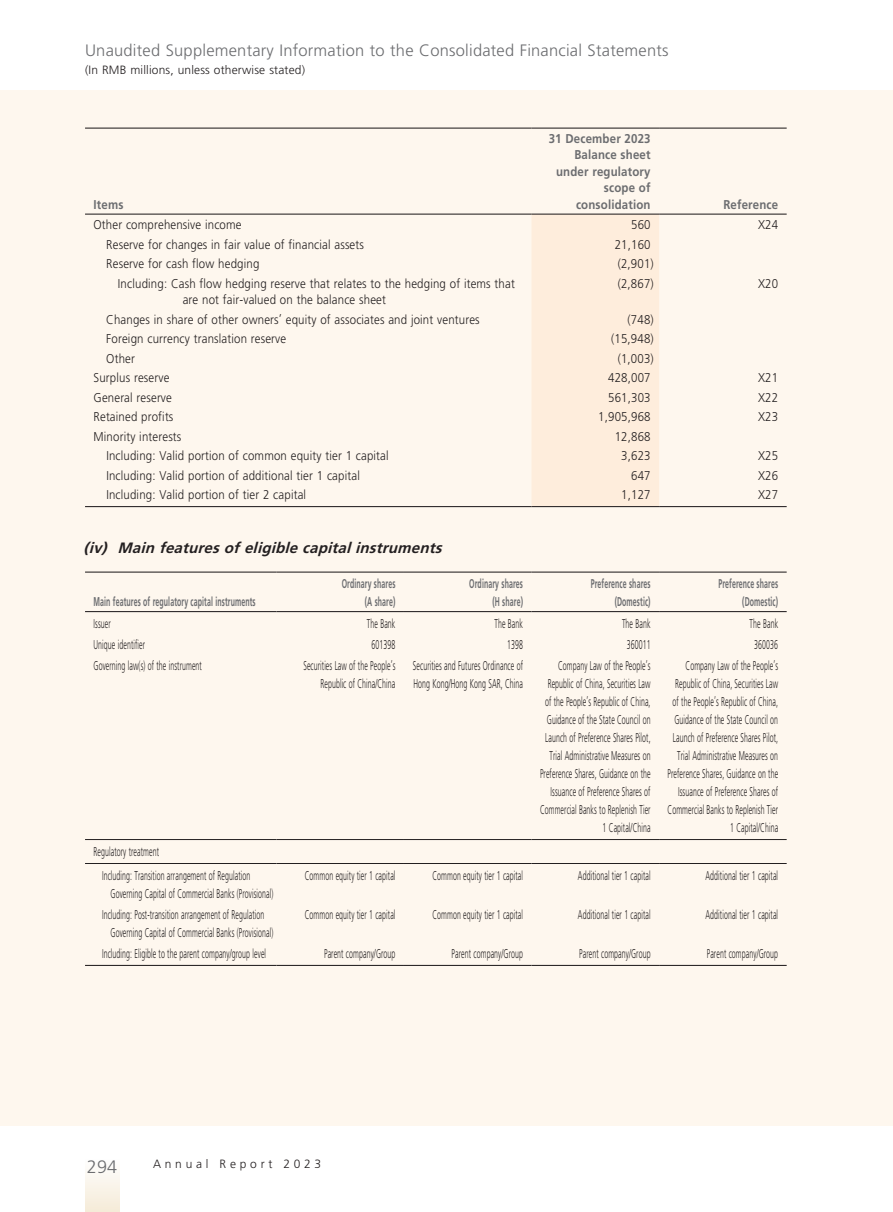
<style>
.page{position:relative;width:893px;height:1212px;background:#fff}
.page>*{position:absolute;margin:0;border:0;box-sizing:border-box;transform-origin:0 0}
.t1{font:300 18px "Frutiger LT Std";color:#6c6d70}
.t2{font:300 16.5px "Frutiger LT Std";letter-spacing:.015em;color:#6c6d70}
.t3{font:italic 700 15px "Frutiger LT Std";color:#231f20}
.t4{font:300 12.75px/18px "Frutiger LT Std";letter-spacing:.015em;color:#231f20;text-align:right;scale:.55 1}
.t5{font:300 12.75px/16.5px "Frutiger LT Std";letter-spacing:.015em;color:#231f20;scale:.9 1}
.t6{font:700 12.75px/18px "Frutiger LT Std";letter-spacing:.015em;color:#6c6d70;text-align:right;scale:.55 1}
.t7{font:700 12.75px/16.5px "Frutiger LT Std";letter-spacing:.015em;color:#6c6d70;text-align:right;scale:.9 1}
.t8{font:300 12px "Frutiger LT Std";letter-spacing:.015em;color:#231f20}
.t9{font:300 12px "Frutiger LT Std";letter-spacing:.315em;color:#231f20}
</style>
<div class="page">
<div style="left:0;top:91px;width:893px;height:1035px;background:#fef7ee"></div>
<div style="left:85px;top:1158px;width:34px;height:54px;background:linear-gradient(to bottom,#fefefe,#f5ebd8)"></div>
<div style="left:532px;top:215px;width:127px;height:291px;background:#feeddc"></div>
<hr style="left:85px;top:128px;width:446px;height:1px;background:#231f20">
<hr style="left:531px;top:128px;width:128px;height:1px;background:#231f20">
<hr style="left:659px;top:128px;width:128px;height:1px;background:#231f20">
<hr style="left:85px;top:214px;width:446px;height:1px;background:#231f20">
<hr style="left:531px;top:214px;width:128px;height:1px;background:#231f20">
<hr style="left:659px;top:214px;width:128px;height:1px;background:#231f20">
<hr style="left:85px;top:506px;width:446px;height:1px;background:#231f20">
<hr style="left:531px;top:506px;width:128px;height:1px;background:#231f20">
<hr style="left:659px;top:506px;width:128px;height:1px;background:#231f20">
<hr style="left:85px;top:571px;width:191px;height:2px;background:#231f20">
<hr style="left:276px;top:571px;width:128px;height:2px;background:#231f20">
<hr style="left:404px;top:571px;width:127px;height:2px;background:#231f20">
<hr style="left:531px;top:571px;width:128px;height:2px;background:#231f20">
<hr style="left:659px;top:571px;width:128px;height:2px;background:#231f20">
<hr style="left:85px;top:611px;width:191px;height:1px;background:#231f20">
<hr style="left:276px;top:611px;width:128px;height:1px;background:#231f20">
<hr style="left:404px;top:611px;width:127px;height:1px;background:#231f20">
<hr style="left:531px;top:611px;width:128px;height:1px;background:#231f20">
<hr style="left:659px;top:611px;width:128px;height:1px;background:#231f20">
<hr style="left:85px;top:965px;width:191px;height:1px;background:#231f20">
<hr style="left:276px;top:965px;width:128px;height:1px;background:#231f20">
<hr style="left:404px;top:965px;width:127px;height:1px;background:#231f20">
<hr style="left:531px;top:965px;width:128px;height:1px;background:#231f20">
<hr style="left:659px;top:965px;width:128px;height:1px;background:#231f20">
<hr style="left:85px;top:839px;width:191px;height:1px;background:#231f20">
<hr style="left:276px;top:839px;width:128px;height:1px;background:#231f20">
<hr style="left:404px;top:839px;width:127px;height:1px;background:#231f20">
<hr style="left:531px;top:839px;width:128px;height:1px;background:#231f20">
<hr style="left:659px;top:839px;width:128px;height:1px;background:#231f20">
<hr style="left:85px;top:863px;width:191px;height:1px;background:#231f20">
<hr style="left:276px;top:863px;width:128px;height:1px;background:#231f20">
<hr style="left:404px;top:863px;width:127px;height:1px;background:#231f20">
<hr style="left:531px;top:863px;width:128px;height:1px;background:#231f20">
<hr style="left:659px;top:863px;width:128px;height:1px;background:#231f20">
<p class="t2" style="left:85px;top:41px;width:585px">Unaudited Supplementary Information to the Consolidated Financial Statements</p>
<p class="t8" style="left:85px;top:63px;width:221px">(In RMB millions, unless otherwise stated)</p>
<p class="t7" style="left:94px;top:196px;width:35px">Items</p>
<p class="t7" style="left:549px;top:130px;width:115px">31 December 2023<br>Balance sheet under regulatory scope of consolidation</p>
<p class="t7" style="left:723px;top:196px;width:62px">Reference</p>
<p class="t5" style="left:94px;top:217px;width:166px">Other comprehensive income</p>
<p class="t5" style="left:631px;top:217px;width:23px">560</p>
<p class="t5" style="left:758px;top:217px;width:24px">X24</p>
<p class="t5" style="left:106px;top:236px;width:288px">Reserve for changes in fair value of financial assets</p>
<p class="t5" style="left:615px;top:236px;width:41px">21,160</p>
<p class="t5" style="left:106px;top:256px;width:172px">Reserve for cash flow hedging</p>
<p class="t5" style="left:618px;top:256px;width:42px">(2,901)</p>
<p class="t5" style="left:183px;top:275px;width:371px;text-indent:-65px">Including: Cash flow hedging reserve that relates to the hedging of items that are not fair-valued on the balance sheet</p>
<p class="t5" style="left:618px;top:275px;width:42px">(2,867)</p>
<p class="t5" style="left:758px;top:275px;width:24px">X20</p>
<p class="t5" style="left:106px;top:311px;width:416px">Changes in share of other owners’ equity of associates and joint ventures</p>
<p class="t5" style="left:628px;top:311px;width:31px">(748)</p>
<p class="t5" style="left:106px;top:331px;width:201px">Foreign currency translation reserve</p>
<p class="t5" style="left:611px;top:331px;width:49px">(15,948)</p>
<p class="t5" style="left:106px;top:350px;width:33px">Other</p>
<p class="t5" style="left:618px;top:350px;width:42px">(1,003)</p>
<p class="t5" style="left:94px;top:370px;width:86px">Surplus reserve</p>
<p class="t5" style="left:608px;top:370px;width:49px">428,007</p>
<p class="t5" style="left:758px;top:370px;width:24px">X21</p>
<p class="t5" style="left:94px;top:389px;width:89px">General reserve</p>
<p class="t5" style="left:608px;top:389px;width:49px">561,303</p>
<p class="t5" style="left:758px;top:389px;width:24px">X22</p>
<p class="t5" style="left:94px;top:409px;width:90px">Retained profits</p>
<p class="t5" style="left:598px;top:409px;width:60px">1,905,968</p>
<p class="t5" style="left:758px;top:409px;width:24px">X23</p>
<p class="t5" style="left:94px;top:428px;width:99px">Minority interests</p>
<p class="t5" style="left:615px;top:428px;width:41px">12,868</p>
<p class="t5" style="left:106px;top:448px;width:315px">Including: Valid portion of common equity tier 1 capital</p>
<p class="t5" style="left:621px;top:448px;width:34px">3,623</p>
<p class="t5" style="left:758px;top:448px;width:24px">X25</p>
<p class="t5" style="left:106px;top:467px;width:283px">Including: Valid portion of additional tier 1 capital</p>
<p class="t5" style="left:631px;top:467px;width:23px">647</p>
<p class="t5" style="left:758px;top:467px;width:24px">X26</p>
<p class="t5" style="left:106px;top:487px;width:223px">Including: Valid portion of tier 2 capital</p>
<p class="t5" style="left:621px;top:487px;width:34px">1,127</p>
<p class="t5" style="left:758px;top:487px;width:24px">X27</p>
<p class="t3" style="left:83px;top:539px;width:364px">(iv) Main featuresofeligible capitalinstruments</p>
<p class="t6" style="left:94px;top:593px;width:296px">Main features of regulatory capital instruments</p>
<p class="t6" style="left:342px;top:575px;width:99px">Ordinary shares (A share)</p>
<p class="t6" style="left:469px;top:575px;width:99px">Ordinary shares (H share)</p>
<p class="t6" style="left:591px;top:575px;width:110px">Preference shares (Domestic)</p>
<p class="t6" style="left:718px;top:575px;width:110px">Preference shares (Domestic)</p>
<p class="t4" style="left:94px;top:615px;width:33px">Issuer</p>
<p class="t4" style="left:367px;top:615px;width:53px">The Bank</p>
<p class="t4" style="left:494px;top:615px;width:53px">The Bank</p>
<p class="t4" style="left:622px;top:615px;width:53px">The Bank</p>
<p class="t4" style="left:750px;top:615px;width:53px">The Bank</p>
<p class="t4" style="left:94px;top:636px;width:95px">Unique identifier</p>
<p class="t4" style="left:372px;top:636px;width:45px">601398</p>
<p class="t4" style="left:507px;top:636px;width:30px">1398</p>
<p class="t4" style="left:627px;top:636px;width:45px">360011</p>
<p class="t4" style="left:754px;top:636px;width:45px">360036</p>
<p class="t4" style="left:94px;top:657px;width:199px">Governing law(s) of the instrument</p>
<p class="t4" style="left:303px;top:657px;width:169px">Securities Law of the People’s<br>Republic of China/China</p>
<p class="t4" style="left:413px;top:657px;width:202px;text-align:left">Securities and Futures Ordinance of<br>Hong Kong/Hong Kong SAR, China</p>
<p class="t4" style="left:540px;top:657px;width:203px">Company Law of the People’s<br>Republic of China, Securities Law of the People’s Republic of China,<br>Guidance of the State Council on<br>Launch of Preference Shares Pilot,<br>Trial Administrative Measures on<br>Preference Shares, Guidance on the<br>Issuance of Preference Shares of<br>Commercial Banks to Replenish Tier<br>1 Capital/China</p>
<p class="t4" style="left:668px;top:657px;width:203px">Company Law of the People’s<br>Republic of China, Securities Law of the People’s Republic of China,<br>Guidance of the State Council on<br>Launch of Preference Shares Pilot,<br>Trial Administrative Measures on<br>Preference Shares, Guidance on the<br>Issuance of Preference Shares of<br>Commercial Banks to Replenish Tier<br>1 Capital/China</p>
<p class="t4" style="left:102px;top:840px;width:271px;line-height:24px;text-align:left;text-indent:-9px">Regulatory treatment<br>Including: Transition arrangement of Regulation</p>
<p class="t4" style="left:111px;top:885px;width:298px">Governing Capital of Commercial Banks (Provisional)</p>
<p class="t4" style="left:305px;top:867px;width:166px">Common equity tier 1 capital</p>
<p class="t4" style="left:432px;top:867px;width:166px">Common equity tier 1 capital</p>
<p class="t4" style="left:578px;top:867px;width:134px">Additional tier 1 capital</p>
<p class="t4" style="left:705px;top:867px;width:134px">Additional tier 1 capital</p>
<p class="t4" style="left:111px;top:906px;width:298px;text-align:left;text-indent:-9px">Including: Post-transition arrangement of Regulation<br>Governing Capital of Commercial Banks (Provisional)</p>
<p class="t4" style="left:305px;top:906px;width:166px">Common equity tier 1 capital</p>
<p class="t4" style="left:432px;top:906px;width:166px">Common equity tier 1 capital</p>
<p class="t4" style="left:578px;top:906px;width:134px">Additional tier 1 capital</p>
<p class="t4" style="left:705px;top:906px;width:134px">Additional tier 1 capital</p>
<p class="t4" style="left:102px;top:945px;width:300px">Including: Eligible to the parent company/group level</p>
<p class="t4" style="left:324px;top:945px;width:131px">Parent company/Group</p>
<p class="t4" style="left:452px;top:945px;width:131px">Parent company/Group</p>
<p class="t4" style="left:579px;top:945px;width:131px">Parent company/Group</p>
<p class="t4" style="left:707px;top:945px;width:131px">Parent company/Group</p>
<h1 class="t1" style="left:87px;top:1156px;width:32px">294</h1>
<p class="t9" style="left:153px;top:1157px;width:169px">Annual Report 2023</p>
</div>
